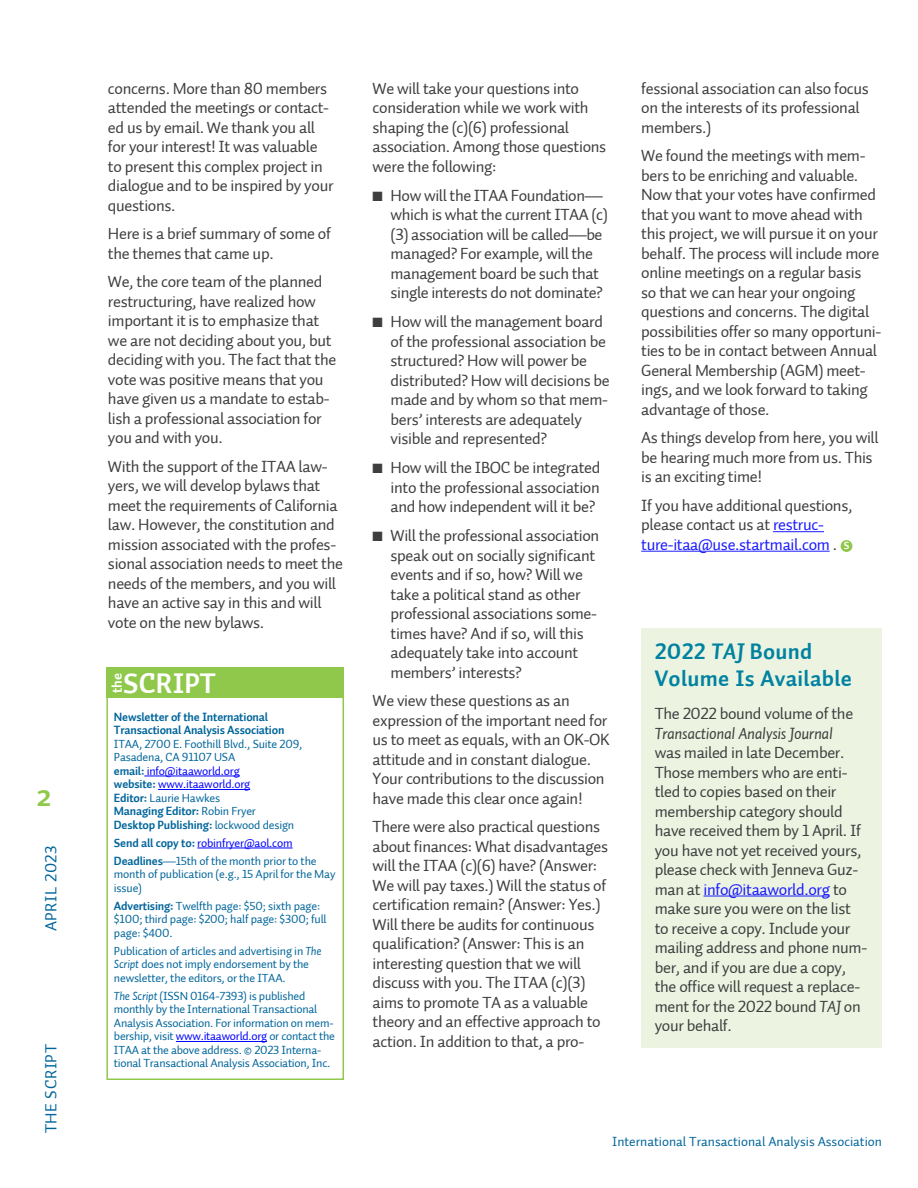
<style>
.page{position:relative;width:918px;height:1188px;background:#fff}
.page>*{position:absolute;margin:0;border:0;box-sizing:border-box;transform-origin:0 0}
.t1{font:30px "Auto 3 Bold Sm Cp";color:#90c84c}
.t2{font:700 28.5px "Auto 2";color:#fff}
.HD_3{font:22.5px/27px "Auto 2 Bold LF";letter-spacing:.015em;color:#0082a0}
.basic_body_text{font:16.5px/19.5px "Auto 2 Regular LF";letter-spacing:-.02em;color:#3e3e3f}
.footer_SCRIPT{font:16.5px "Auto 1 Regular LF";letter-spacing:.03em;color:#00659b}
.t3{font:700 14.25px "Auto 2";color:#fff}
.t4{font:13.5px "Auto 2 Regular LF";color:#00659b}
.staff_box_text{font:12px/13.5px "Auto 1 Regular LF";letter-spacing:-.015em;color:#00659b}
.staff_box_text-2{font:12px/13.5px "Auto 2 Bold LF";letter-spacing:-.015em;color:#00659b}
.staff_box_text-3{font:12px "Auto 1 Regular LF";letter-spacing:-.015em;color:#00f}
.s1{font-family:"Auto 2 Bold LF";color:#00659b}
.s2{font-family:"Auto 2 Bold LF"}
.s3{font-family:"Auto 1 Regular LF"}
.s4{font-family:"Auto 1 Italic LF"}
.s5{color:#00f}
.s6{color:#1a1aff}
.s7{font-family:"Auto 1 Bold Italic LF"}
</style>
<div class="page">
<hr style="left:144px;top:776px;width:96px;height:1px;background:#00f">
<hr style="left:158px;top:789px;width:92px;height:1px;background:#00f">
<hr style="left:197px;top:848px;width:96px;height:1px;background:#00f">
<hr style="left:176px;top:1041px;width:91px;height:1px;background:#00f">
<div style="left:106px;top:668px;width:238px;height:412px;border:2px solid #90c84c"></div>
<div style="left:106px;top:668px;width:238px;height:30px;background:#90c84c"></div>
<div style="left:841px;top:540px;width:11px;height:12px;background:#90c84c;border-radius:50%"></div>
<hr style="left:773px;top:531px;width:51px;height:1px;background:#1a1aff">
<hr style="left:641px;top:551px;width:189px;height:1px;background:#1a1aff">
<div style="left:641px;top:628px;width:241px;height:420px;background:#ecf4e1"></div>
<hr style="left:704px;top:896px;width:126px;height:1px;background:#1a1aff">
<h1 class="t1" style="left:36px;top:779px;width:17px">2</h1>
<p class="footer_SCRIPT" style="left:41px;top:931px;width:87px;rotate:-90deg">APRIL 2023</p>
<p class="footer_SCRIPT" style="left:41px;top:1133px;width:91px;rotate:-90deg">THE SCRIPT</p>
<p class="basic_body_text" style="left:108px;top:79px;width:227px">concerns. More than 80 members attended the meetings or contact&shy;ed us by email. We thank you all for your interest! It was valuable to present this complex project in dialogue and to be inspired by your questions.</p>
<p class="basic_body_text" style="left:108px;top:224px;width:224px">Here is a brief summary of some of the themes that came up.</p>
<p class="basic_body_text" style="left:108px;top:272px;width:230px">We, the core team of the planned restructuring, have realized how important it is to emphasize that we are not deciding about you, but deciding with you. The fact that the vote was positive means that you have given us a mandate to estab&shy;lish a professional association for you and with you.</p>
<p class="basic_body_text" style="left:108px;top:457px;width:237px">With the support of the ITAA law&shy;yers, we will develop bylaws that meet the requirements of California law. However, the constitution and mission associated with the profes&shy;sional association needs to meet the needs of the members, and you will have an active say in this and will vote on the new bylaws.</p>
<p class="t3" style="left:108px;top:693px;width:21px;rotate:-90deg">the</p>
<p class="t2" style="left:123px;top:665px;width:94px">SCRIPT</p>
<p class="staff_box_text-2" style="left:114px;top:710px;width:172px">Newsletter of the International<br>Transactional Analysis Association</p>
<p class="staff_box_text" style="left:114px;top:737px;width:190px">ITAA, 2700 E. Foothill Blvd., Suite 209,<br>Pasadena, CA 91107 USA</p>
<p class="staff_box_text-3" style="left:114px;top:763px;width:127px"><span class="s1">email:</span> info@itaaworld.org</p>
<p class="staff_box_text-3" style="left:114px;top:777px;width:138px"><span class="s1">website:</span> www.itaaworld.org</p>
<p class="staff_box_text" style="left:114px;top:791px;width:108px"><span class="s2">Editor:</span> Laurie Hawkes</p>
<p class="staff_box_text-2" style="left:114px;top:805px;width:144px">Managing Editor: <span class="s3">Robin Fryer</span></p>
<p class="staff_box_text-2" style="left:114px;top:818px;width:182px">Desktop Publishing: <span class="s3">lockwood design</span></p>
<p class="staff_box_text-3" style="left:114px;top:835px;width:180px"><span class="s1">Send all copy to:</span> robinfryer@aol.com</p>
<p class="staff_box_text" style="left:114px;top:854px;width:223px"><span class="s2">Deadlines</span>—15th of the month prior to the month of publication (e.g., 15 April for the May issue)</p>
<p class="staff_box_text" style="left:114px;top:899px;width:214px"><span class="s2">Advertising:</span> Twelfth page: $50; sixth page: $100; third page: $200; half page: $300; full page: $400.</p>
<p class="staff_box_text" style="left:114px;top:944px;width:209px">Publication of articles and advertising in <span class="s4">The<br>Script</span> does not imply endorsement by the newsletter, the editors, or the ITAA.</p>
<p class="staff_box_text" style="left:114px;top:989px;width:222px"><span class="s4">The Script</span> (ISSN 0164-7393) is published monthly by the International Transactional Analysis Association. For information on mem&shy;bership, visit <span class="s5">www.itaaworld.org</span> or contact the ITAA at the above address. © 2023 Interna&shy;tional Transactional Analysis Association, Inc.</p>
<p class="basic_body_text" style="left:373px;top:79px;width:235px">We will take your questions into consideration while we work with shaping the (c)(6) professional association. Among those questions were the following:</p>
<p class="basic_body_text" style="left:391px;top:186px;width:219px;text-indent:-18px">■ How will the ITAA Foundation— which is what the current ITAA (c) (3) association will be called—be managed? For example, will the management board be such that single interests do not dominate?</p>
<p class="basic_body_text" style="left:391px;top:312px;width:221px;text-indent:-18px">■ How will the management board of the professional association be structured? How will power be distributed? How will decisions be made and by whom so that mem&shy;bers’ interests are adequately visible and represented?</p>
<p class="basic_body_text" style="left:391px;top:458px;width:211px;text-align:justify;text-indent:-18px">■ How will the IBOC be integrated into the professional association and how independent will it be?</p>
<p class="basic_body_text" style="left:391px;top:526px;width:210px;text-indent:-18px">■ Will the professional association speak out on socially significant events and if so, how? Will we take a political stand as other professional associations some&shy;times have? And if so, will this adequately take into account members’ interests?</p>
<p class="basic_body_text" style="left:373px;top:691px;width:239px">We view these questions as an expression of the important need for us to meet as equals, with an OK-OK attitude and in constant dialogue.<br>Your contributions to the discussion have made this clear once again!</p>
<p class="basic_body_text" style="left:373px;top:817px;width:237px">There were also practical questions about finances: What disadvantages will the ITAA (c)(6) have? (Answer:<br>We will pay taxes.) Will the status of certification remain? (Answer: Yes.)<br>Will there be audits for continuous qualification? (Answer: This is an interesting question that we will discuss with you. The ITAA (c)(3) aims to promote TA as a valuable theory and an effective approach to action. In addition to that, a pro-</p>
<p class="basic_body_text" style="left:641px;top:79px;width:229px">fessional association can also focus on the interests of its professional members.)</p>
<p class="basic_body_text" style="left:641px;top:146px;width:241px">We found the meetings with mem&shy;bers to be enriching and valuable.<br>Now that your votes have confirmed that you want to move ahead with this project, we will pursue it on your behalf. The process will include more online meetings on a regular basis<br>so that we can hear your ongoing questions and concerns. The digital possibilities offer so many opportuni&shy;ties to be in contact between Annual General Membership (AGM) meet&shy;ings, and we look forward to taking advantage of those.</p>
<p class="basic_body_text" style="left:641px;top:428px;width:239px">As things develop from here, you will be hearing much more from us. This is an exciting time!</p>
<p class="basic_body_text" style="left:641px;top:496px;width:213px">If you have additional questions, please contact us at <span class="s6">restruc&shy;ture-itaa@use.startmail.com</span> .</p>
<p class="HD_3" style="left:655px;top:638px;width:199px">2022 <span class="s7">TAJ</span> Bound<br>Volume Is Available</p>
<p class="basic_body_text" style="left:655px;top:704px;width:214px">The 2022 bound volume of the<br><span class="s4">Transactional Analysis Journal<br></span>was mailed in late December.<br>Those members who are enti&shy;tled to copies based on their membership category should have received them by 1 April. If you have not yet received yours, please check with Jenneva Guz&shy;man at <span class="s6">info@itaaworld.org</span> to make sure you were on the list to receive a copy. Include your mailing address and phone num&shy;ber, and if you are due a copy, the office will request a replace&shy;ment for the 2022 bound <span class="s4">TAJ</span> on your behalf.</p>
<p class="t4" style="left:612px;top:1133px;width:271px">International Transactional Analysis Association</p>
</div>
